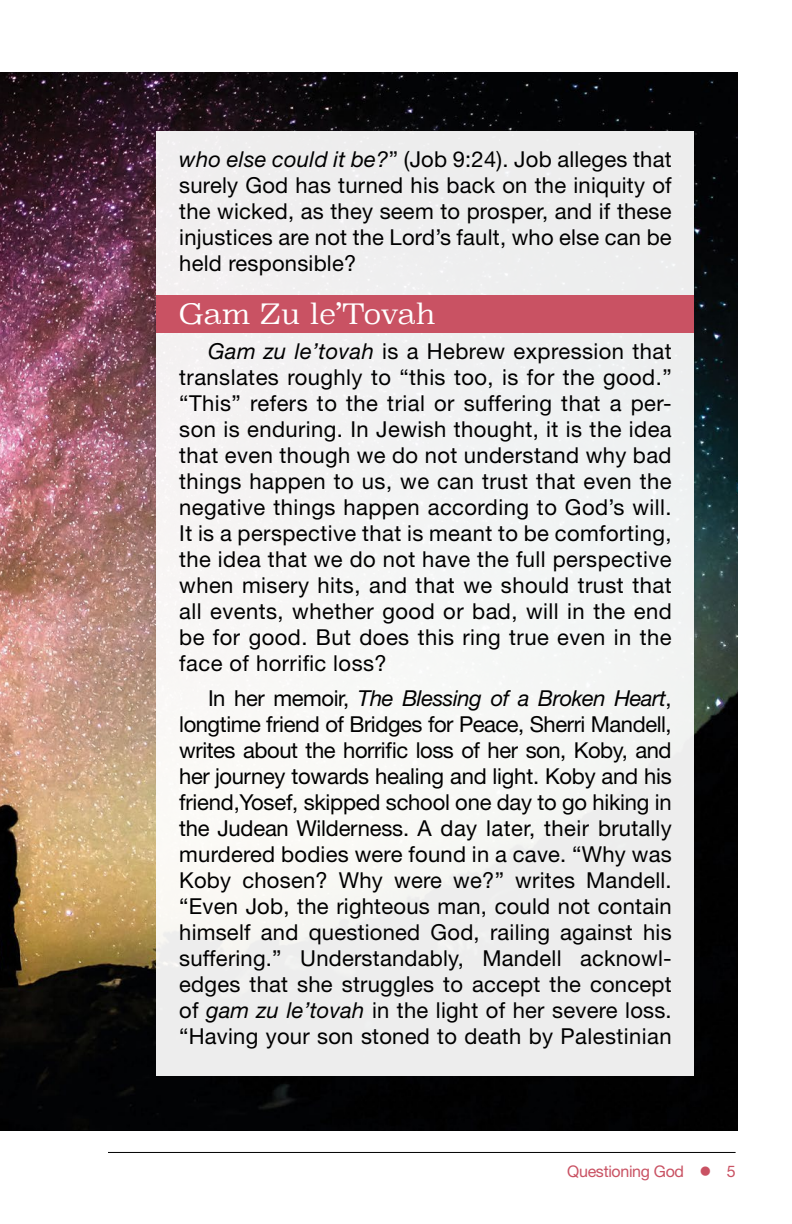
<style>
.page{position:relative;width:792px;height:1224px;background:#fff}
.page>*{position:absolute;margin:0;border:0;box-sizing:border-box;transform-origin:0 0}
.t1{font:300 28px "Superclarendon";color:#fff}
.t2{font:22px/26px "Helvetica Neue LT Std";letter-spacing:.01em;color:#000;text-align:justify}
.t3{font:16px "Helvetica Neue LT Std";letter-spacing:-.02em;color:#c95263}
.s1{font-style:italic}
</style>
<div class="page">
<img style="left:0;top:72px;width:738px;height:1058px">
<hr style="left:108px;top:1152px;width:628px;height:1px;background:#000">
<div style="left:157px;top:131px;width:537px;height:945px;background:#f1f2f2"></div>
<div style="left:157px;top:295px;width:537px;height:38px;background:#c95263"></div>
<p class="t2" style="left:179px;top:146px;width:494px"><span class="s1">who else could it be?</span>” (Job 9:24). Job alleges that surely God has turned his back on the iniquity of the wicked, as they seem to prosper, and if these injustices are not the Lord’s fault, who else can be held responsible?</p>
<p class="t1" style="left:179px;top:295px;width:258px">Gam Zu le’Tovah</p>
<p class="t2" style="left:179px;top:338px;width:494px;text-indent:29px"><span class="s1">Gam zu le’tovah</span> is a Hebrew expression that translates roughly to “this too, is for the good.” “This” refers to the trial or suffering that a per&shy;son is enduring. In Jewish thought, it is the idea that even though we do not understand why bad things happen to us, we can trust that even the negative things happen according to God’s will.<br>It is a perspective that is meant to be comforting, the idea that we do not have the full perspective when misery hits, and that we should trust that all events, whether good or bad, will in the end be for good. But does this ring true even in the face of horrific loss?</p>
<p class="t2" style="left:179px;top:685px;width:494px;text-indent:29px">In her memoir, <span class="s1">The Blessing of a Broken Heart</span>, longtime friend of Bridges for Peace, Sherri Mandell, writes about the horrific loss of her son, Koby, and her journey towards healing and light. Koby and his friend,Yosef, skipped school one day to go hiking in the Judean Wilderness. A day later, their brutally murdered bodies were found in a cave. “Why was Koby chosen? Why were we?” writes Mandell. “Even Job, the righteous man, could not contain himself and questioned God, railing against his suffering.” Understandably, Mandell acknowl&shy;edges that she struggles to accept the concept of <span class="s1">gam zu le’tovah</span> in the light of her severe loss. “Having your son stoned to death by Palestinian</p>
<p class="t3" style="left:567px;top:1161px;width:170px">Questioning God ● 5</p>
</div>
